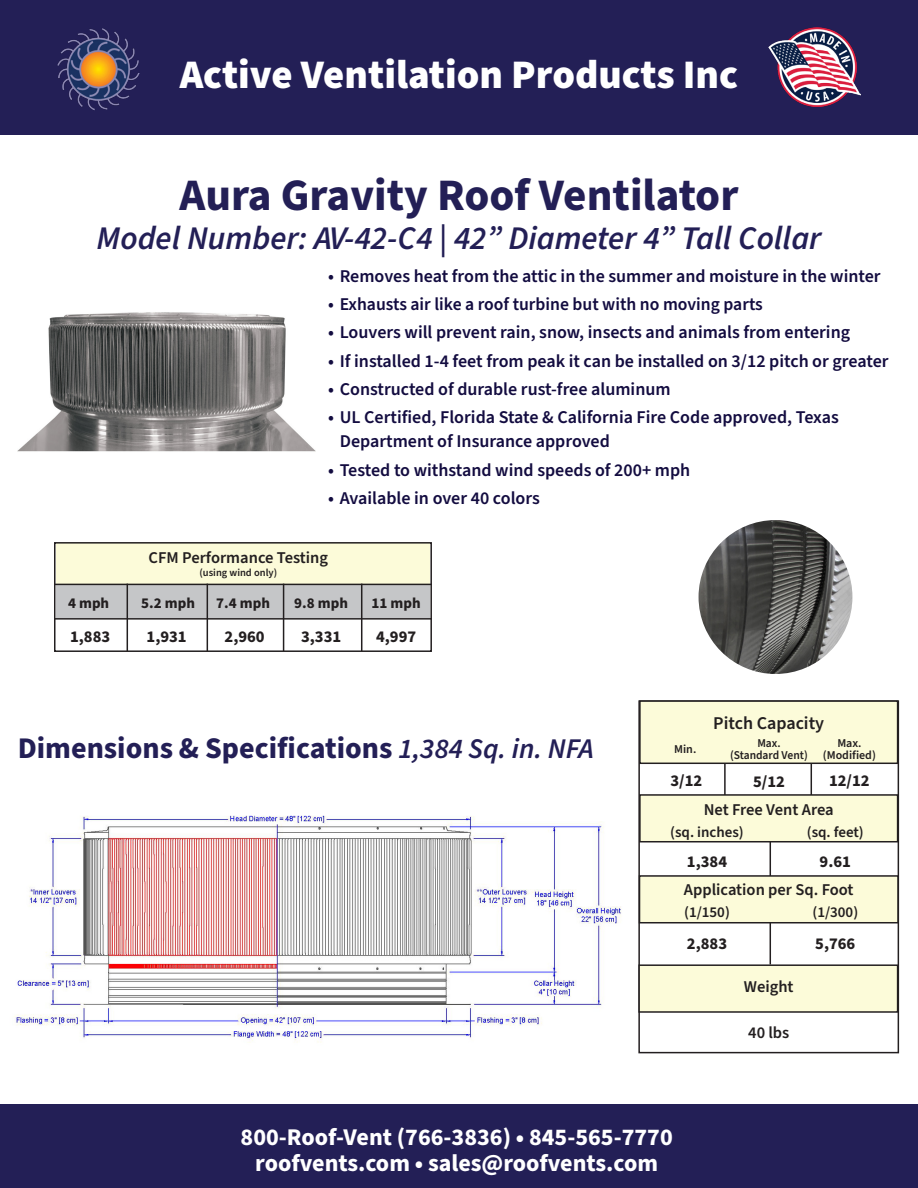
<style>
.page{position:relative;width:918px;height:1188px;background:#fff}
.page>*{position:absolute;margin:0;border:0;box-sizing:border-box;transform-origin:0 0}
.t1{font:700 45px "Source Sans Pro";color:#231f56}
.t2{font:900 40.5px "Source Sans Pro";color:#fff}
.t3{font:italic 600 33px "Source Sans Pro";color:#231f56}
.t4{font:700 30px "Source Sans Pro";color:#231f56}
.t5{font:700 24px "Source Sans Pro";color:#fff}
.t6{font:600 18px/24px "Source Sans Pro";color:#130c40}
.t7{font:600 18px "Source Sans Pro";color:#231f20}
.t8{font:600 16.5px "Source Sans Pro";color:#231f20}
.t9{font:700 16.5px "Source Sans Pro";color:#231f20}
.t10{font:600 15px "Source Sans Pro";color:#231f20}
.t11{font:700 15px "Source Sans Pro";color:#231f20}
.t12{font:600 12px/12px "Source Sans Pro";color:#231f20;text-align:center}
.t13{font:600 12px/12px "Source Sans Pro";color:#231f20;text-align:center;scale:.96 1}
.t14{font:600 10.5px "Source Sans Pro";color:#231f20}
.s1{font-weight:600;font-style:italic;font-size:28.5px}
</style>
<div class="page">
<div style="left:0;top:1px;width:918px;height:134px;background:#231f56"></div>
<img style="left:57px;top:28px;width:83px;height:83px">
<img style="left:769px;top:28px;width:92px;height:79px">
<div style="left:0;top:1105px;width:918px;height:83px;background:#231f56"></div>
<img style="left:14px;top:815px;width:607px;height:228px">
<img style="left:17px;top:312px;width:299px;height:140px">
<img style="left:699px;top:520px;width:153px;height:154px;border-radius:77px">
<div style="left:56px;top:543px;width:374px;height:41px;background:#fcfbd9"></div>
<div style="left:56px;top:584px;width:374px;height:34px;background:#c5c6c8"></div>
<hr style="left:54px;top:584px;width:378px;height:1px;background:#231f20">
<hr style="left:54px;top:618px;width:378px;height:2px;background:#231f20">
<hr style="left:127px;top:584px;width:1px;height:67px;background:#231f20">
<hr style="left:207px;top:584px;width:1px;height:67px;background:#231f20">
<hr style="left:283px;top:584px;width:1px;height:67px;background:#231f20">
<hr style="left:361px;top:584px;width:1px;height:67px;background:#231f20">
<div style="left:54px;top:542px;width:378px;height:110px;border:2px solid #231f20"></div>
<div style="left:638px;top:700px;width:261px;height:353px;border:2px solid #231f20"></div>
<hr style="left:770px;top:797px;width:1px;height:167px;background:#231f20">
<hr style="left:724px;top:759px;width:2px;height:48px;background:#231f20">
<hr style="left:811px;top:758px;width:1px;height:48px;background:#231f20">
<div style="left:640px;top:701px;width:258px;height:62px;background:#fcfbd9"></div>
<div style="left:639px;top:700px;width:259px;height:64px;border:2px solid #231f20"></div>
<div style="left:640px;top:795px;width:258px;height:47px;background:#fcfbd9"></div>
<div style="left:639px;top:794px;width:259px;height:48px;border:2px solid #231f20"></div>
<div style="left:640px;top:876px;width:258px;height:47px;background:#fcfbd9"></div>
<div style="left:639px;top:875px;width:260px;height:48px;border:2px solid #231f20"></div>
<div style="left:639px;top:965px;width:259px;height:47px;background:#fcfbd9"></div>
<div style="left:638px;top:964px;width:260px;height:49px;border:2px solid #231f20"></div>
<p class="t2" style="left:180px;top:47px;width:560px">Active Ventilation Products Inc</p>
<p class="t1" style="left:179px;top:164px;width:561px">Aura Gravity Roof Ventilator</p>
<p class="t3" style="left:97px;top:216px;width:726px">Model Number: AV-42-C4 | 42” Diameter 4” Tall Collar</p>
<p class="t6" style="left:328px;top:264px;width:554px">• Removes heat from the attic in the summer and moisture in the winter</p>
<p class="t6" style="left:328px;top:293px;width:436px">• Exhausts air like a roof turbine but with no moving parts</p>
<p class="t6" style="left:328px;top:321px;width:524px">• Louvers will prevent rain, snow, insects and animals from entering</p>
<p class="t6" style="left:328px;top:349px;width:562px">• If installed 1-4 feet from peak it can be installed on 3/12 pitch or greater</p>
<p class="t6" style="left:328px;top:378px;width:344px">• Constructed of durable rust-free aluminum</p>
<p class="t6" style="left:340px;top:406px;width:501px;text-indent:-12px">• UL Certified, Florida State &amp; California Fire Code approved, Texas<br>Department of Insurance approved</p>
<p class="t6" style="left:328px;top:458px;width:364px">• Tested to withstand wind speeds of 200+ mph</p>
<p class="t6" style="left:328px;top:487px;width:213px">• Available in over 40 colors</p>
<p class="t8" style="left:149px;top:546px;width:181px">CFM Performance Testing</p>
<p class="t14" style="left:199px;top:566px;width:79px">(using wind only)</p>
<p class="t11" style="left:68px;top:593px;width:43px">4 mph</p>
<p class="t11" style="left:141px;top:593px;width:55px">5.2 mph</p>
<p class="t11" style="left:216px;top:593px;width:55px">7.4 mph</p>
<p class="t11" style="left:294px;top:593px;width:55px">9.8 mph</p>
<p class="t11" style="left:372px;top:593px;width:51px">11 mph</p>
<p class="t9" style="left:70px;top:626px;width:42px">1,883</p>
<p class="t9" style="left:147px;top:626px;width:42px">1,931</p>
<p class="t9" style="left:225px;top:626px;width:42px">2,960</p>
<p class="t9" style="left:301px;top:626px;width:42px">3,331</p>
<p class="t9" style="left:376px;top:626px;width:42px">4,997</p>
<p class="t4" style="left:18px;top:728px;width:577px">Dimensions &amp; Specifications <span class="s1">1,384 Sq. in. NFA</span></p>
<p class="t7" style="left:713px;top:711px;width:112px">Pitch Capacity</p>
<p class="t12" style="left:674px;top:744px;width:24px">Min.</p>
<p class="t13" style="left:730px;top:738px;width:83px">Max.<br>(Standard Vent)</p>
<p class="t9" style="left:670px;top:769px;width:33px">3/12</p>
<p class="t9" style="left:753px;top:770px;width:33px">5/12</p>
<p class="t12" style="left:823px;top:738px;width:55px">Max. (Modified)</p>
<p class="t9" style="left:829px;top:770px;width:42px">12/12</p>
<p class="t8" style="left:704px;top:799px;width:132px">Net Free Vent Area</p>
<p class="t10" style="left:670px;top:822px;width:75px">(sq. inches)</p>
<p class="t9" style="left:687px;top:850px;width:42px">1,384</p>
<p class="t10" style="left:807px;top:822px;width:59px">(sq. feet)</p>
<p class="t9" style="left:820px;top:850px;width:33px">9.61</p>
<p class="t8" style="left:684px;top:878px;width:171px">Application per Sq. Foot</p>
<p class="t10" style="left:684px;top:902px;width:47px">(1/150)</p>
<p class="t9" style="left:687px;top:932px;width:42px">2,883</p>
<p class="t8" style="left:744px;top:976px;width:51px">Weight</p>
<p class="t8" style="left:748px;top:1021px;width:43px">40 lbs</p>
<p class="t10" style="left:812px;top:902px;width:47px">(1/300)</p>
<p class="t9" style="left:815px;top:932px;width:42px">5,766</p>
<p class="t5" style="left:241px;top:1121px;width:434px">800-Roof-Vent (766-3836) • 845-565-7770</p>
<p class="t5" style="left:255px;top:1146px;width:404px">roofvents.com • sales@roofvents.com</p>
</div>
